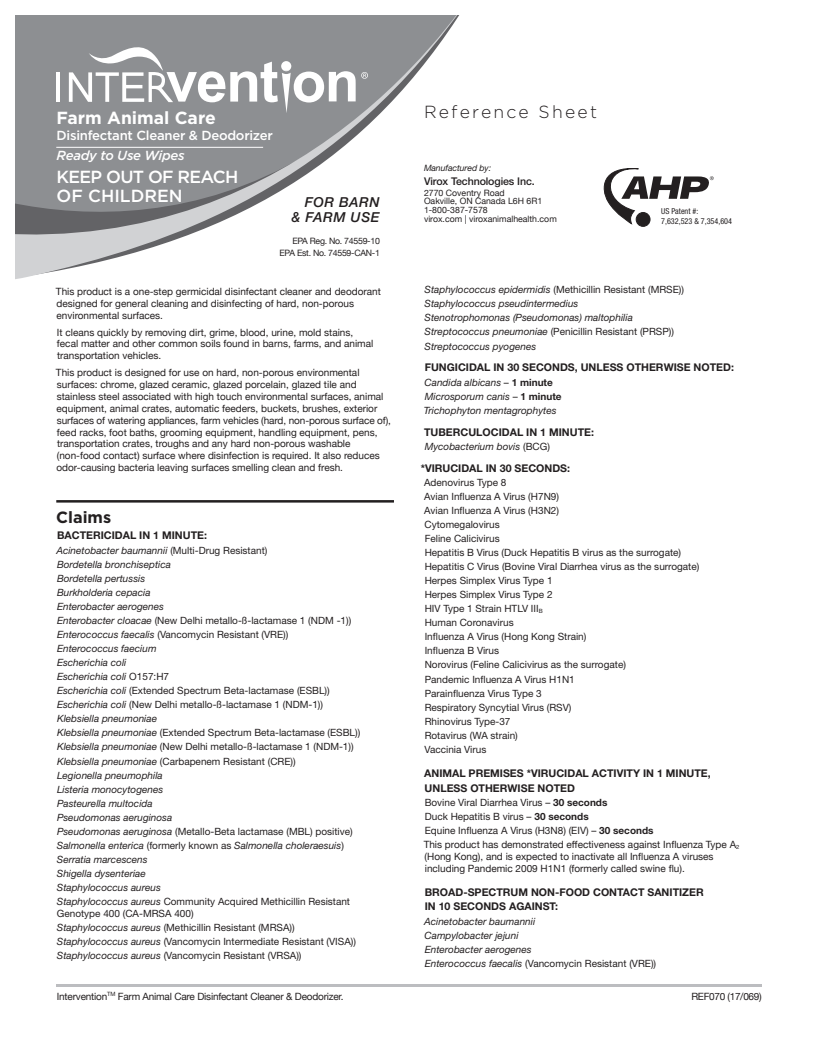
<style>
.page{position:relative;width:818px;height:1043px;background:#fff}
.page>*{position:absolute;margin:0;border:0;box-sizing:border-box;transform-origin:0 0}
.t1{font:500 17.5px/18.1px "Gotham";letter-spacing:-.04em;color:#fff}
.t2{font:300 17.5px "Gotham";letter-spacing:.13em;color:#231f20}
.t3{font:700 17.5px "Gotham";color:#fff}
.t4{font:700 16.25px "Gotham";color:#231f20}
.t5{font:italic 500 13.75px/15px "Helvetica Neue";letter-spacing:.04em;color:#231f20;text-align:right}
.t6{font:500 13.12px "Gotham";letter-spacing:-.02em;color:#fff}
.t7{font:italic 500 13.12px "Gotham";letter-spacing:-.02em;color:#fff}
.t8{font:700 10.62px/14.4px "Helvetica Neue";color:#231f20}
.t9{font:500 10.62px "Helvetica Neue";letter-spacing:-.01em;color:#231f20}
.t10{font:italic 10px/14px "Helvetica Neue";color:#231f20}
.t11{font:10px/11.9px "Helvetica Neue";color:#231f20}
.t12{font:10px/14px "Helvetica Neue";color:#231f20}
.t13{font:10px "Helvetica Neue";letter-spacing:-.02em;color:#231f20}
.t14{font:10px "Helvetica Neue";letter-spacing:-.03em;color:#231f20}
.t15{font:8.75px/8.8px "Helvetica Neue";color:#231f20}
.t16{font:8.75px/11.2px "Helvetica Neue";letter-spacing:-.03em;color:#231f20;text-align:right}
.t17{font:italic 8.75px "Helvetica Neue";letter-spacing:-.01em;color:#231f20}
.t18{font:condensed 8.12px/9.8px "Helvetica Neue";color:#231f20}
.s1{font-style:normal}
.s2{font-style:italic}
.s3{font-weight:700;font-style:normal}
.s4{font-style:inherit}
.s5{font-weight:700}
</style>
<div class="page">
<hr style="left:56px;top:984px;width:705px;height:2px;background:#bcbdc0">
<hr style="left:56px;top:500px;width:338px;height:2px;background:#231f20">
<svg style="left:15px;top:15px;width:445px;height:264px;fill:#8d8f92"></svg>
<div style="left:636px;top:212px;width:14px;height:14px;border:1px solid #231f20;border-radius:50%"></div>
<svg style="left:603px;top:168px;width:110px;height:56px"></svg>
<hr style="left:57px;top:72px;width:3px;height:30px;background:#fff">
<svg style="left:69px;top:47px;width:286px;height:66px"></svg>
<svg style="left:361px;top:72px;width:7px;height:7px"></svg>
<hr style="left:56px;top:147px;width:207px;height:1px;background:#fff">
<div style="left:404px;top:5px;width:9px;height:9px;border:2px solid #fff;border-radius:50%"></div>
<div style="left:2px;top:514px;width:14px;height:14px;border:2px solid #fff;border-radius:50%"></div>
<svg style="left:2px;top:520px;width:14px;height:2px"></svg>
<div style="left:801px;top:514px;width:14px;height:14px;border:2px solid #fff;border-radius:50%"></div>
<svg style="left:801px;top:520px;width:14px;height:2px"></svg>
<h1 class="t3" style="left:57px;top:108px;width:161px">Farm Animal Care</h1>
<h3 class="t6" style="left:57px;top:128px;width:218px">Disinfectant Cleaner &amp; Deodorizer</h3>
<h3 class="t7" style="left:57px;top:148px;width:130px">Ready to Use Wipes</h3>
<h1 class="t1" style="left:57px;top:168px;width:183px">KEEP OUT OF REACH<br>OF CHILDREN</h1>
<h3 class="t5" style="left:291px;top:194px;width:89px">FOR BARN<br>&amp; FARM USE</h3>
<p class="t16" style="left:279px;top:236px;width:102px">EPA Reg. No. 74559-10<br>EPA Est. No. 74559-CAN-1</p>
<p class="t11" style="left:56px;top:286px;width:326px">This product is a one-step germicidal disinfectant cleaner and deodorant designed for general cleaning and disinfecting of hard, non-porous environmental surfaces.</p>
<p class="t11" style="left:57px;top:327px;width:318px">It cleans quickly by removing dirt, grime, blood, urine, mold stains, fecal matter and other common soils found in barns, farms, and animal transportation vehicles.</p>
<p class="t11" style="left:56px;top:367px;width:336px">This product is designed for use on hard, non-porous environmental surfaces: chrome, glazed ceramic, glazed porcelain, glazed tile and stainless steel associated with high touch environmental surfaces, animal equipment, animal crates, automatic feeders, buckets, brushes, exterior surfaces of watering appliances, farm vehicles (hard, non-porous surface of), feed racks, foot baths, grooming equipment, handling equipment, pens, transportation crates, troughs and any hard non-porous washable (non-food contact) surface where disinfection is required. It also reduces odor-causing bacteria leaving surfaces smelling clean and fresh.</p>
<h2 class="t4" style="left:56px;top:507px;width:57px">Claims</h2>
<p class="t8" style="left:57px;top:528px;width:151px">BACTERICIDAL IN 1 MINUTE:</p>
<p class="t10" style="left:56px;top:543px;width:305px">Acinetobacter baumannii <span class="s1">(Multi-Drug Resistant)<br></span>Bordetella bronchiseptica<br>Bordetella pertussis<br>Burkholderia cepacia<br>Enterobacter aerogenes<br>Enterobacter cloacae <span class="s1">(New Delhi metallo-ß-lactamase 1 (NDM -1))<br></span>Enterococcus faecalis <span class="s1">(Vancomycin Resistant (VRE))<br></span>Enterococcus faecium<br>Escherichia coli<br>Escherichia coli <span class="s1">O157:H7<br></span>Escherichia coli <span class="s1">(Extended Spectrum Beta-lactamase (ESBL))<br></span>Escherichia coli <span class="s1">(New Delhi metallo-ß-lactamase 1 (NDM-1))<br></span>Klebsiella pneumoniae<br>Klebsiella pneumoniae <span class="s1">(Extended Spectrum Beta-lactamase (ESBL))<br></span>Klebsiella pneumoniae <span class="s1">(New Delhi metallo-ß-lactamase 1 (NDM-1))<br></span>Klebsiella pneumoniae <span class="s1">(Carbapenem Resistant (CRE))<br></span>Legionella pneumophila<br>Listeria monocytogenes<br>Pasteurella multocida<br>Pseudomonas aeruginosa<br>Pseudomonas aeruginosa <span class="s1">(Metallo-Beta lactamase (MBL) positive)<br></span>Salmonella enterica <span class="s1">(formerly known as</span> Salmonella choleraesuis<span class="s1">)<br></span>Serratia marcescens<br>Shigella dysenteriae<br>Staphylococcus aureus<br>Staphylococcus aureus <span class="s1">Community Acquired Methicillin Resistant</span></p>
<p class="t12" style="left:57px;top:906px;width:301px">Genotype 400 (CA-MRSA 400)<br><span class="s2">Staphylococcus aureus</span> (Methicillin Resistant (MRSA))<br><span class="s2">Staphylococcus aureus</span> (Vancomycin Intermediate Resistant (VISA))<br><span class="s2">Staphylococcus aureus</span> (Vancomycin Resistant (VRSA))</p>
<h1 class="t2" style="left:424px;top:103px;width:175px">Reference Sheet</h1>
<p class="t17" style="left:424px;top:163px;width:69px">Manufactured by:</p>
<p class="t9" style="left:424px;top:174px;width:112px">Virox Technologies Inc.</p>
<p class="t15" style="left:424px;top:189px;width:134px">2770 Coventry Road<br>Oakville, ON Canada L6H 6R1<br>1-800-387-7578<br>virox.com | viroxanimalhealth.com</p>
<p class="t18" style="left:661px;top:206px;width:72px">US Patent #:<br>7,632,523 &amp; 7,354,604</p>
<p class="t10" style="left:424px;top:282px;width:261px">Staphylococcus epidermidis <span class="s1">(Methicillin Resistant (MRSE))<br></span>Staphylococcus pseudintermedius<br>Stenotrophomonas (Pseudomonas) maltophilia Streptococcus pneumoniae <span class="s1">(Penicillin Resistant (PRSP))<br></span>Streptococcus pyogenes</p>
<p class="t8" style="left:425px;top:360px;width:311px">FUNGICIDAL IN 30 SECONDS, UNLESS OTHERWISE NOTED:</p>
<p class="t10" style="left:423px;top:375px;width:139px">Candida albicans <span class="s1">–</span> <span class="s3">1 minute<br></span>Microsporum canis <span class="s1">–</span> <span class="s3">1 minute<br></span>Trichophyton mentagrophytes</p>
<p class="t8" style="left:424px;top:424px;width:171px">TUBERCULOCIDAL IN 1 MINUTE:</p>
<p class="t10" style="left:424px;top:439px;width:127px">Mycobacterium bovis <span class="s1">(BCG)</span></p>
<p class="t8" style="left:420px;top:460px;width:151px">*VIRUCIDAL IN 30 SECONDS:</p>
<p class="t12" style="left:424px;top:475px;width:277px">Adenovirus Type 8<br>Avian Influenza A Virus (H7N9)<br>Avian Influenza A Virus (H3N2)<br>Cytomegalovirus<br>Feline Calicivirus<br>Hepatitis B Virus (Duck Hepatitis B virus as the surrogate)<br>Hepatitis C Virus (Bovine Viral Diarrhea virus as the surrogate)<br>Herpes Simplex Virus Type 1<br>Herpes Simplex Virus Type 2<br>HIV Type 1 Strain HTLV III<sub>B<br></sub>Human Coronavirus<br>Influenza A Virus (Hong Kong Strain)<br>Influenza B Virus<br>Norovirus (Feline Calicivirus as the surrogate)<br>Pandemic Influenza A Virus H1N1<br>Parainfluenza Virus Type 3<br>Respiratory Syncytial Virus (RSV)<br>Rhinovirus Type-37<br>Rotavirus (WA strain)<br>Vaccinia Virus</p>
<p class="t8" style="left:424px;top:766px;width:288px">ANIMAL PREMISES *VIRUCIDAL ACTIVITY IN 1 MINUTE,<br>UNLESS OTHERWISE NOTED</p>
<p class="t11" style="left:423px;top:795px;width:317px;line-height:14px"><span class="s4">Bovine Viral Diarrhea Virus –</span> <span class="s5">30 seconds<br></span><span class="s4">Duck Hepatitis B virus –</span> <span class="s5">30 seconds<br></span>Equine Influenza A Virus (H3N8) (EIV) <span class="s4">–</span> <span class="s5">30 seconds<br></span>This product has demonstrated effectiveness against Influenza Type A<sub>2</sub></p>
<p class="t11" style="left:424px;top:851px;width:290px">(Hong Kong), and is expected to inactivate all Influenza A viruses including Pandemic 2009 H1N1 (formerly called swine flu).</p>
<p class="t8" style="left:425px;top:884px;width:280px">BROAD-SPECTRUM NON-FOOD CONTACT SANITIZER<br>IN 10 SECONDS AGAINST:</p>
<p class="t10" style="left:424px;top:913px;width:233px">Acinetobacter baumannii<br>Campylobacter jejuni<br>Enterobacter aerogenes<br>Enterococcus faecalis <span class="s1">(Vancomycin Resistant (VRE))</span></p>
<p class="t13" style="left:57px;top:989px;width:288px">Intervention<sup>TM</sup> Farm Animal Care Disinfectant Cleaner &amp; Deodorizer.</p>
<p class="t14" style="left:691px;top:989px;width:72px">REF070 (17/069)</p>
</div>
